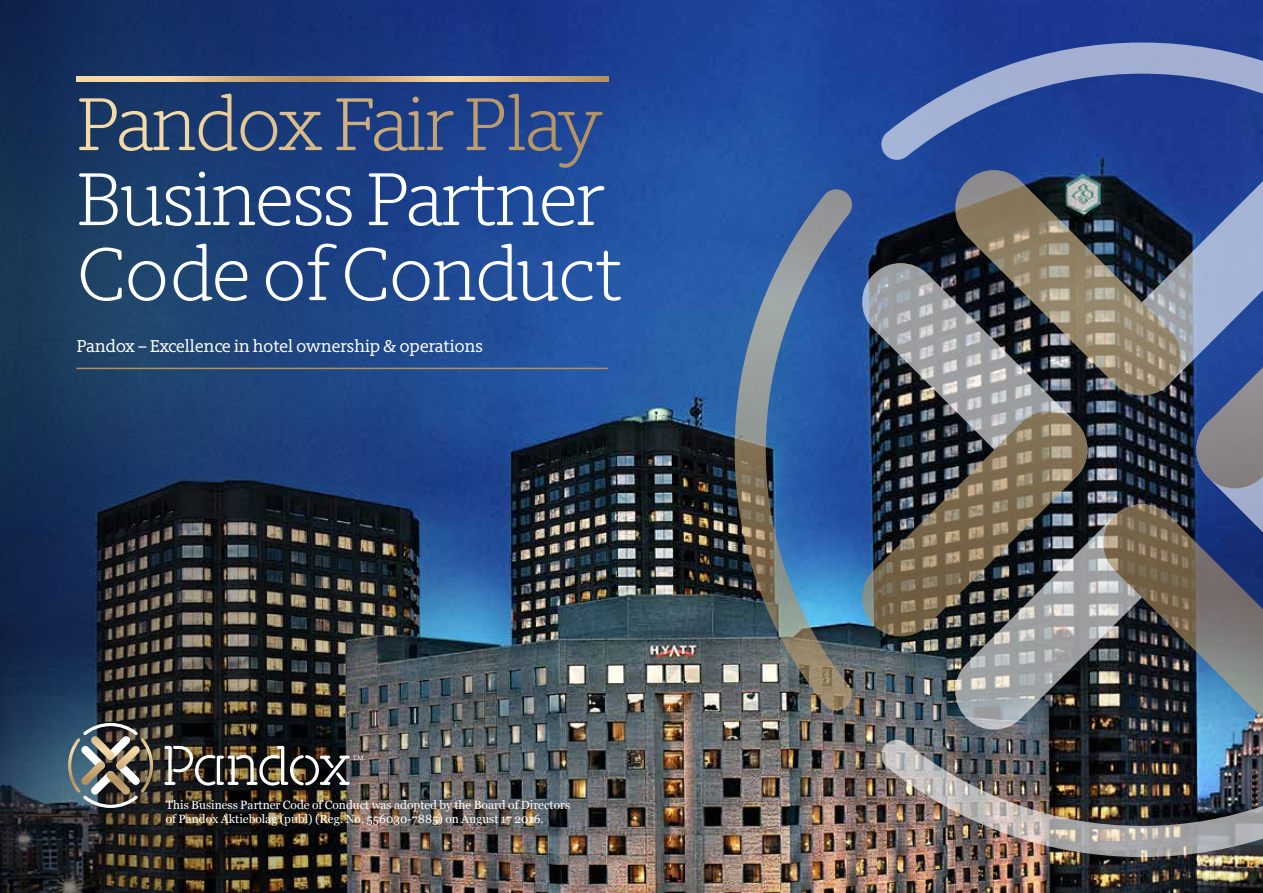
<style>
.page{position:relative;width:1263px;height:893px;background:#fff}
.page>*{position:absolute;margin:0;border:0;box-sizing:border-box;transform-origin:0 0}
.t1{font:300 75px/75px "Berlingske Typewriter";letter-spacing:-.02em;color:#fff}
.t2{font:500 17.25px "Berlingske Typewriter";letter-spacing:-.01em;color:#fff}
.t3{font:12px/14.4px "Georgia";color:#fff}
</style>
<div class="page">
<img style="left:639px;top:0;width:624px;height:893px">
<img style="left:0;top:0;width:639px;height:893px">
<svg style="left:879px;top:43px;width:384px;height:118px;fill:#1d4094"></svg>
<img style="left:879px;top:738px;width:384px;height:119px">
<img style="left:735px;top:170px;width:528px;height:563px">
<img style="left:164px;top:746px;width:199px;height:40px">
<img style="left:68px;top:723px;width:85px;height:85px">
<svg style="left:77px;top:77px;width:531px;height:4px"></svg>
<hr style="left:77px;top:368px;width:531px;height:1px;background:#b2905f">
<h1 class="t1" style="left:77px;top:83px;width:547px">Pandox Fair Play<br>Business Partner<br>Code of Conduct</h1>
<h2 class="t2" style="left:77px;top:333px;width:408px">Pandox – Excellence in hotel ownership &amp; operations</h2>
<p class="t3" style="left:166px;top:797px;width:406px">This Business Partner Code of Conduct was adopted by the Board of Directors of Pandox Aktiebolag (publ) (Reg. No. 556030-7885) on August 17 2016.</p>
</div>
